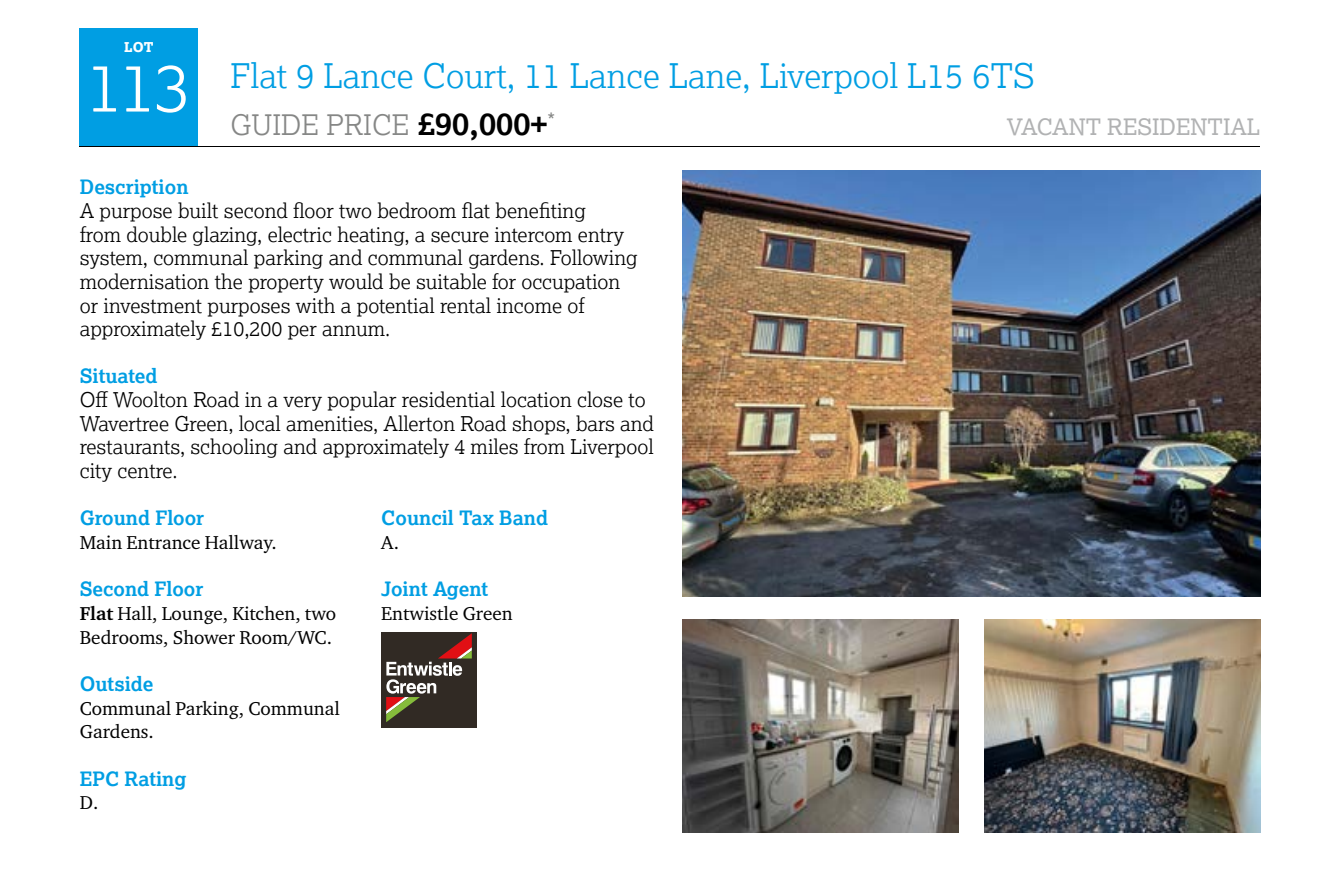
<style>
.page{position:relative;width:1340px;height:883px;background:#fff}
.page>*{position:absolute;margin:0;border:0;box-sizing:border-box;transform-origin:0 0}
.t1{font:300 67.5px "Lexia";color:#fff}
.t2{font:300 33.75px "Lexia";color:#009ee3}
.t3{font:300 28.12px "Lexia";color:#868786}
.t4{font:22.5px "Lexia";color:#b1b2b3}
.t5{font:300 20.25px/23.6px "Lexia";color:#000}
.t6{font:20.25px "Lexia";color:#868786}
.t7{font:700 19.8px "Lexia";color:#009ee3}
.t8{font:19.12px/23.6px "Charter ITC Pro";color:#000}
.t9{font:800 13.5px "Lexia";color:#fff}
.s1{font-weight:700;font-size:31.5px;color:#000}
.s2{font-weight:700}
</style>
<div class="page">
<div style="left:80px;top:29px;width:118px;height:118px;background:#009ee3"></div>
<hr style="left:80px;top:146px;width:1180px;height:1px;background:#000">
<div style="left:381px;top:631px;width:96px;height:96px;background:#312a24"></div>
<svg style="left:386px;top:633px;width:86px;height:89px"></svg>
<img style="left:682px;top:619px;width:276px;height:213px">
<img style="left:984px;top:619px;width:276px;height:213px">
<img style="left:682px;top:171px;width:578px;height:425px">
<p class="t9" style="left:124px;top:39px;width:31px">LOT</p>
<h1 class="t1" style="left:86px;top:44px;width:107px">113</h1>
<h2 class="t2" style="left:230px;top:54px;width:805px">Flat 9 Lance Court, 11 Lance Lane, Liverpool L15 6TS</h2>
<h3 class="t3" style="left:230px;top:107px;width:318px">GUIDE PRICE <span class="s1">£90,000+</span></h3>
<p class="t4" style="left:1006px;top:113px;width:255px">VACANT RESIDENTIAL</p>
<p class="t6" style="left:547px;top:108px;width:9px">*</p>
<p class="t7" style="left:80px;top:174px;width:110px">Description</p>
<p class="t5" style="left:80px;top:198px;width:559px">A purpose built second floor two bedroom flat benefiting<br>from double glazing, electric heating, a secure intercom entry system, communal parking and communal gardens. Following modernisation the property would be suitable for occupation or investment purposes with a potential rental income of approximately £10,200 per annum.</p>
<p class="t7" style="left:80px;top:363px;width:79px">Situated</p>
<p class="t5" style="left:80px;top:387px;width:576px">Off Woolton Road in a very popular residential location close to Wavertree Green, local amenities, Allerton Road shops, bars and restaurants, schooling and approximately 4 miles from Liverpool city centre.</p>
<p class="t7" style="left:80px;top:505px;width:126px">Ground Floor</p>
<p class="t8" style="left:80px;top:530px;width:199px">Main Entrance Hallway.</p>
<p class="t7" style="left:80px;top:576px;width:125px">Second Floor</p>
<p class="t8" style="left:80px;top:601px;width:258px"><span class="s2">Flat</span> Hall, Lounge, Kitchen, two<br>Bedrooms, Shower Room/WC.</p>
<p class="t7" style="left:80px;top:671px;width:75px">Outside</p>
<p class="t8" style="left:80px;top:695px;width:261px">Communal Parking, Communal<br>Gardens.</p>
<p class="t7" style="left:80px;top:765px;width:108px">EPC Rating</p>
<p class="t8" style="left:80px;top:790px;width:20px">D.</p>
<p class="t7" style="left:381px;top:505px;width:168px">Council Tax Band</p>
<p class="t8" style="left:381px;top:530px;width:19px">A.</p>
<p class="t7" style="left:381px;top:576px;width:109px">Joint Agent</p>
<p class="t8" style="left:381px;top:601px;width:133px">Entwistle Green</p>
</div>
